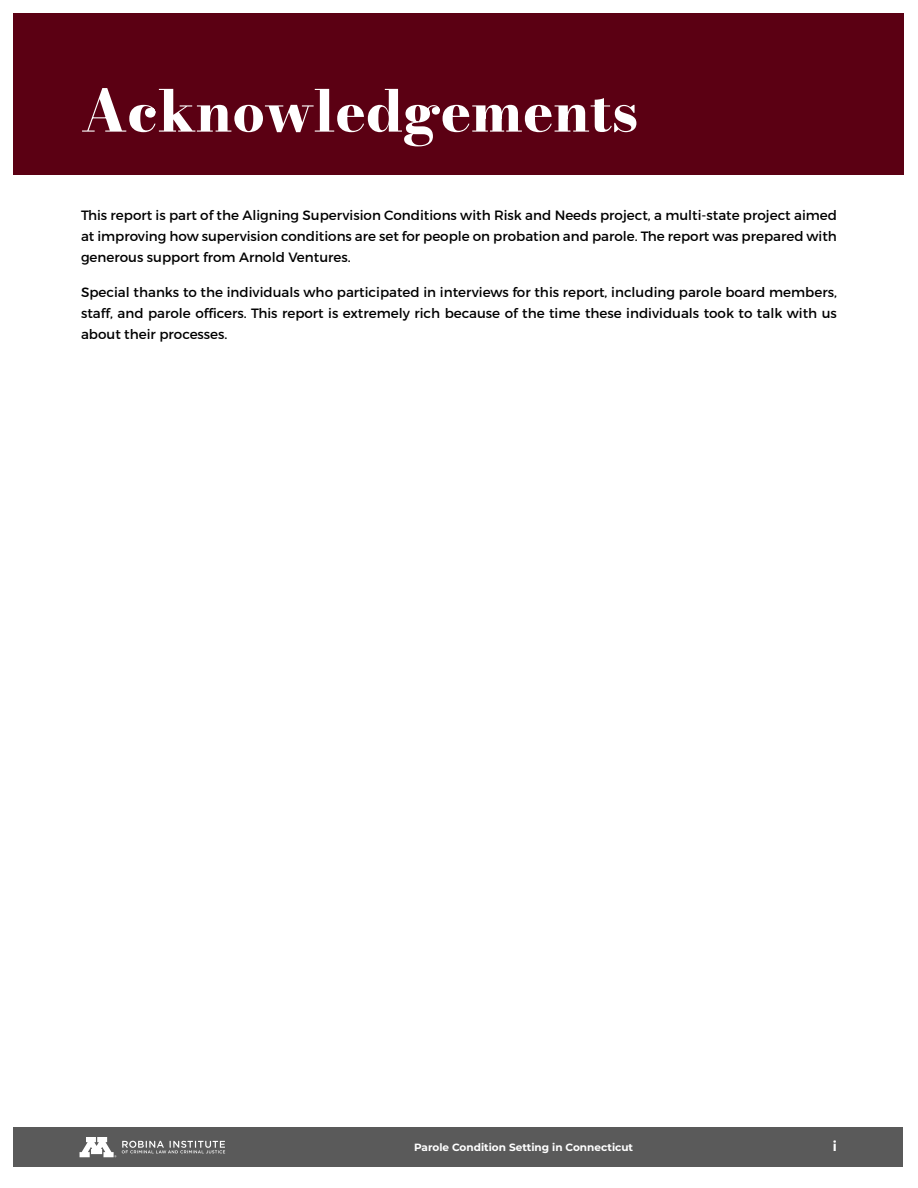
<style>
.page{position:relative;width:918px;height:1188px;background:#fff}
.page>*{position:absolute;margin:0;border:0;box-sizing:border-box;transform-origin:0 0}
.h1_no_TOC{font:57px "Bodoni Moda";color:#fff}
.body_new{font:13.5px/21px "Montserrat";color:#000;text-align:justify}
.t1{font:700 13.5px "Montserrat";color:#fff}
.t2{font:700 10.5px "Montserrat";color:#fff}
</style>
<div class="page">
<div style="left:14px;top:1127px;width:889px;height:40px;background:#5a5a5a"></div>
<svg style="left:122px;top:1141px;width:103px;height:13px"></svg>
<svg style="left:80px;top:1137px;width:36px;height:20px"></svg>
<div style="left:14px;top:14px;width:890px;height:161px;background:#5b0013"></div>
<p class="h1_no_TOC" style="left:81px;top:72px;width:559px">Acknowledgements</p>
<p class="body_new" style="left:81px;top:205px;width:758px">This report is part of the Aligning Supervision Conditions with Risk and Needs project, a multi-state project aimed at improving how supervision conditions are set for people on probation and parole. The report was prepared with generous support from Arnold Ventures.</p>
<p class="body_new" style="left:81px;top:281px;width:758px">Special thanks to the individuals who participated in interviews for this report, including parole board members, staff, and parole officers. This report is extremely rich because of the time these individuals took to talk with us about their processes.</p>
<p class="t2" style="left:414px;top:1140px;width:221px">Parole Condition Setting in Connecticut</p>
<p class="t1" style="left:833px;top:1137px;width:6px">i</p>
</div>
